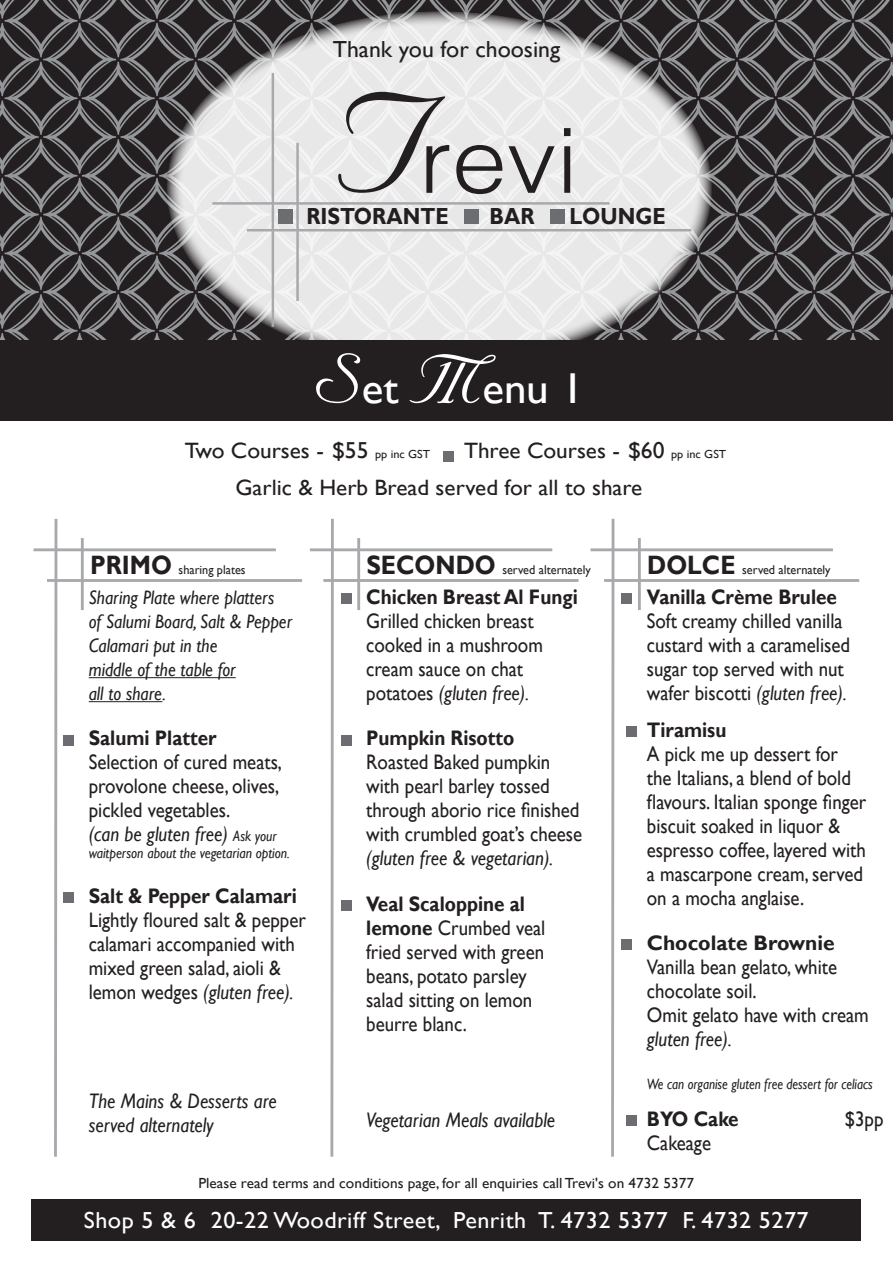
<style>
.page{position:relative;width:893px;height:1263px;background:#fff}
.page>*{position:absolute;margin:0;border:0;box-sizing:border-box;transform-origin:0 0}
.t1{font:171.15px "Nuncio";color:#231f20}
.t2{font:300 89.85px "Helv";color:#231f20;scale:1.1 1}
.t3{font:43.2px "Gill Sans";color:#fff;scale:1.04 1}
.t4{font:700 23.25px "Gill Sans";color:#231f20;scale:.9 1}
.t5{font:23.25px "Gill Sans";color:#231f20}
.t6{font:23.1px "Gill Sans";letter-spacing:.02em;color:#fff;scale:1.04 1}
.t7{font:22.2px "Gill Sans";color:#231f20;scale:1.04 1}
.t8{font:21px/24px "Gill Sans";color:#231f20;scale:.9 1}
.t9{font:italic 21px/24px "Gill Sans";color:#231f20;scale:.9 1}
.t10{font:700 21px "Gill Sans";color:#231f20;scale:.9 1}
.t11{font:italic 19.5px/24px "Gill Sans";color:#231f20;scale:.9 1}
.t12{font:italic 15px "Gill Sans";color:#231f20;scale:.86 1}
.t13{font:italic 15px "Gill Sans";color:#231f20;scale:.9 1}
.t14{font:14.7px "Gill Sans";color:#231f20;scale:1.04 1}
.t15{font:12.75px "Gill Sans";color:#231f20;scale:.96 1}
.s1{font-family:"Nuncio";font-size:82.35px}
.s2{font-size:23.1px}
.s3{font-size:11.7px}
.s4{font-weight:700;font-size:26.55px}
.s5{font-weight:700}
.s6{font-style:italic}
.s7{font-style:italic;font-size:15px}
</style>
<div class="page">
<img style="left:0;top:0;width:893px;height:340px">
<svg style="left:167px;top:11px;width:545px;height:355px;fill:#e8e8e8"></svg>
<hr style="left:296px;top:143px;width:3px;height:158px;background:#a8a9ad">
<hr style="left:272px;top:73px;width:2px;height:254px;background:#a8a9ad">
<div style="left:278px;top:209px;width:14px;height:15px;background:#6c6d70"></div>
<hr style="left:212px;top:202px;width:398px;height:3px;background:#a8a9ad">
<hr style="left:247px;top:229px;width:444px;height:2px;background:#a8a9ad">
<div style="left:550px;top:209px;width:14px;height:15px;background:#6c6d70"></div>
<div style="left:464px;top:209px;width:15px;height:15px;background:#6c6d70"></div>
<div style="left:32px;top:1199px;width:829px;height:42px;background:#231f20"></div>
<div style="left:0;top:340px;width:893px;height:81px;background:#231f20"></div>
<div style="left:443px;top:451px;width:10px;height:10px;background:#6c6d70"></div>
<hr style="left:34px;top:548px;width:242px;height:3px;background:#a8a9ad">
<hr style="left:47px;top:579px;width:255px;height:3px;background:#a8a9ad">
<hr style="left:89px;top:677px;width:147px;height:1px;background:#231f20">
<hr style="left:89px;top:701px;width:73px;height:1px;background:#231f20">
<div style="left:63px;top:735px;width:11px;height:10px;background:#6c6d70"></div>
<div style="left:63px;top:893px;width:11px;height:10px;background:#6c6d70"></div>
<hr style="left:81px;top:538px;width:3px;height:72px;background:#a8a9ad">
<hr style="left:310px;top:548px;width:242px;height:3px;background:#a8a9ad">
<hr style="left:323px;top:579px;width:255px;height:3px;background:#a8a9ad">
<div style="left:341px;top:593px;width:10px;height:11px;background:#6c6d70"></div>
<div style="left:341px;top:735px;width:10px;height:10px;background:#6c6d70"></div>
<div style="left:341px;top:900px;width:10px;height:11px;background:#6c6d70"></div>
<hr style="left:357px;top:538px;width:3px;height:72px;background:#a8a9ad">
<hr style="left:591px;top:548px;width:242px;height:3px;background:#a8a9ad">
<hr style="left:604px;top:579px;width:255px;height:3px;background:#a8a9ad">
<svg style="left:53px;top:518px;width:6px;height:639px"></svg>
<svg style="left:329px;top:518px;width:6px;height:639px"></svg>
<svg style="left:610px;top:518px;width:6px;height:639px"></svg>
<hr style="left:638px;top:538px;width:3px;height:72px;background:#a8a9ad">
<div style="left:621px;top:593px;width:11px;height:11px;background:#6c6d70"></div>
<div style="left:627px;top:726px;width:10px;height:11px;background:#6c6d70"></div>
<div style="left:621px;top:940px;width:11px;height:10px;background:#6c6d70"></div>
<div style="left:627px;top:1115px;width:10px;height:11px;background:#6c6d70"></div>
<p class="t5" style="left:333px;top:36px;width:229px">Thank you for choosing</p>
<p class="t1" style="left:333px;top:49px;width:87px">T</p>
<p class="t2" style="left:419px;top:105px;width:146px">revi</p>
<p class="t4" style="left:306px;top:202px;width:160px">RISTORANTE</p>
<p class="t4" style="left:489px;top:202px;width:52px">BAR</p>
<p class="t4" style="left:569px;top:202px;width:109px">LOUNGE</p>
<p class="t3" style="left:314px;top:363px;width:261px"><span class="s1">S</span>et <span class="s1">M</span>enu 1</p>
<p class="t7" style="left:185px;top:437px;width:237px">Two Courses - <span class="s2">$55</span> <span class="s3">pp inc GST</span></p>
<p class="t7" style="left:464px;top:437px;width:254px">Three Courses - <span class="s2">$60</span> <span class="s3">pp inc GST</span></p>
<p class="t7" style="left:235px;top:475px;width:393px">Garlic &amp; Herb Bread served for all to share</p>
<p class="t15" style="left:90px;top:563px;width:164px"><span class="s4">PRIMO</span> sharing plates</p>
<p class="t11" style="left:89px;top:586px;width:227px">Sharing Plate where platters<br>of Salumi Board, Salt &amp; Pepper<br>Calamari put in the<br>middle of the table for<br>all to share.</p>
<p class="t8" style="left:89px;top:727px;width:216px"><span class="s5">Salumi Platter<br></span>Selection of cured meats, provolone cheese, olives, pickled vegetables.<br><span class="s6">(can be gluten free)</span> <span class="s7">Ask your</span></p>
<p class="t13" style="left:89px;top:844px;width:225px">waitperson about the vegetarian option.</p>
<p class="t8" style="left:89px;top:884px;width:243px"><span class="s5">Salt &amp; Pepper Calamari<br></span>Lightly floured salt &amp; pepper calamari accompanied with mixed green salad, aioli &amp; lemon wedges <span class="s6">(gluten free).</span></p>
<p class="t9" style="left:89px;top:1089px;width:210px">The Mains &amp; Desserts are served alternately</p>
<p class="t15" style="left:366px;top:563px;width:235px"><span class="s4">SECONDO</span> served alternately</p>
<p class="t8" style="left:366px;top:585px;width:237px"><span class="s5">Chicken Breast Al Fungi<br></span>Grilled chicken breast cooked in a mushroom cream sauce on chat potatoes <span class="s6">(gluten free).</span></p>
<p class="t8" style="left:366px;top:727px;width:242px"><span class="s5">Pumpkin Risotto<br></span>Roasted Baked pumpkin with pearl barley tossed through aborio rice finished with crumbled goat’s cheese <span class="s6">(gluten free &amp; vegetarian).</span></p>
<p class="t8" style="left:366px;top:892px;width:200px"><span class="s5">Veal Scaloppine al lemone</span> Crumbed veal fried served with green beans, potato parsley salad sitting on lemon beurre blanc.</p>
<p class="t9" style="left:366px;top:1108px;width:211px">Vegetarian Meals available</p>
<p class="t15" style="left:647px;top:563px;width:193px"><span class="s4">DOLCE</span> served alternately</p>
<p class="t8" style="left:647px;top:585px;width:227px"><span class="s5">Vanilla Crème Brulee<br></span>Soft creamy chilled vanilla custard with a caramelised sugar top served with nut wafer biscotti <span class="s6">(gluten free).</span></p>
<p class="t8" style="left:647px;top:718px;width:245px"><span class="s5">Tiramisu<br></span>A pick me up dessert for the Italians, a blend of bold flavours. Italian sponge finger biscuit soaked in liquor &amp; espresso coffee, layered with a mascarpone cream, served on a mocha anglaise.</p>
<p class="t8" style="left:647px;top:931px;width:248px"><span class="s5">Chocolate Brownie<br></span>Vanilla bean gelato, white chocolate soil.<br>Omit gelato have with cream <span class="s6">gluten free).</span></p>
<p class="t12" style="left:647px;top:1075px;width:264px">We can organise gluten free dessert for celiacs</p>
<p class="t10" style="left:647px;top:1106px;width:103px">BYO Cake</p>
<p class="t8" style="left:845px;top:1107px;width:44px">$3pp</p>
<p class="t8" style="left:647px;top:1131px;width:73px">Cakeage</p>
<p class="t14" style="left:198px;top:1175px;width:478px">Please read terms and conditions page, for all enquiries call Trevi's on 4732 5377</p>
<p class="t6" style="left:84px;top:1207px;width:698px">Shop 5 &amp; 6 20-22 Woodriff Street, Penrith T. 4732 5377 F. 4732 5277</p>
</div>
